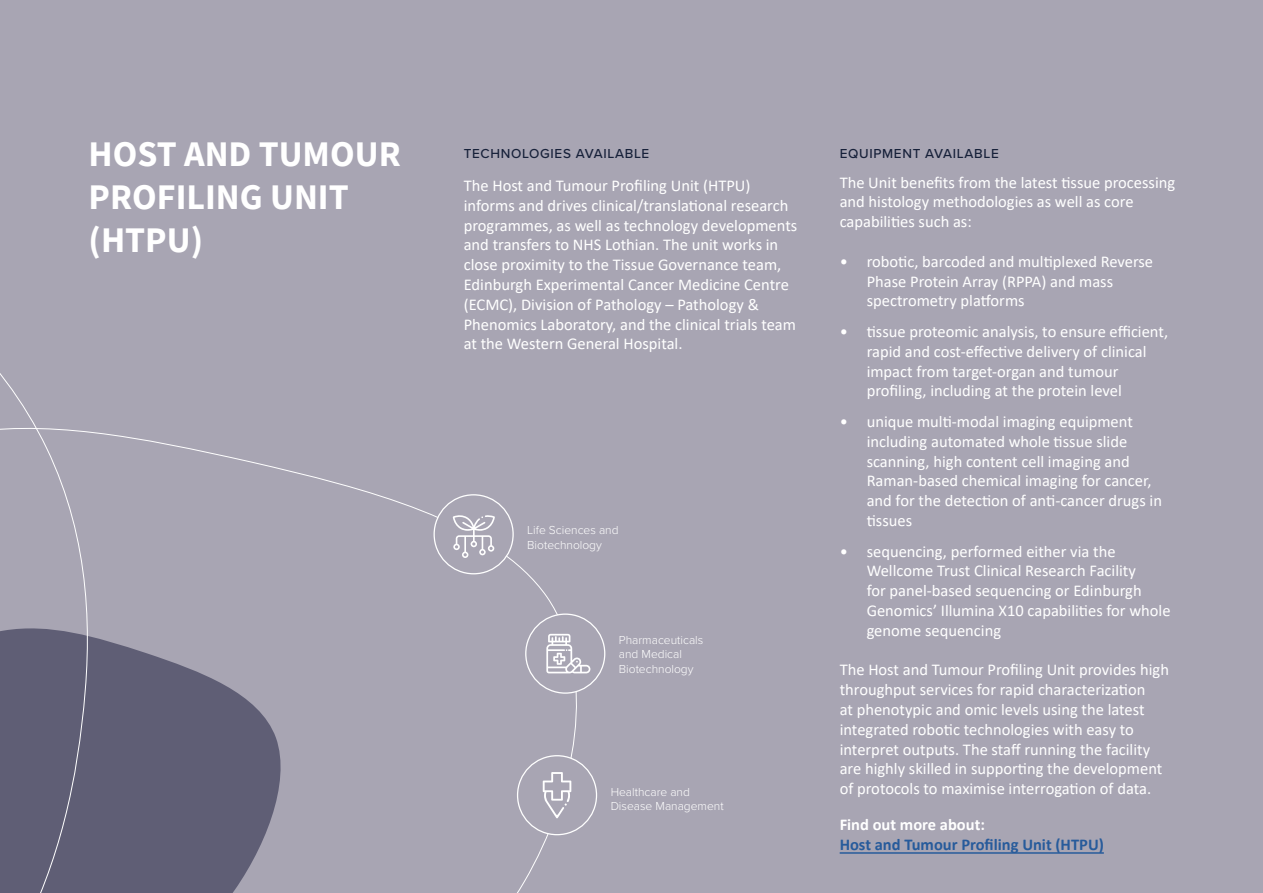
<style>
.page{position:relative;width:1263px;height:893px;background:#a8a5b3}
.page>*{position:absolute;margin:0;border:0;box-sizing:border-box;transform-origin:0 0}
.t1{font:700 36px/43.2px "Source Sans Pro";color:#fff}
.t2{font:16.5px/19.8px "Calibri";color:#fff}
.t3{font:700 16.5px "Calibri";color:#275b9b}
.t4{font:700 16.5px "Calibri";color:#fff}
.t5{font:500 13.5px "Proxima Nova";letter-spacing:.05em;color:#17213a}
.t6{font:300 12px/14.4px "Proxima Nova";color:#fff}
</style>
<div class="page">
<svg style="left:93px;top:432px;width:506px;height:461px"></svg>
<div style="left:434px;top:495px;width:79px;height:79px;background:#a8a5b3;border-radius:50%"></div>
<div style="left:433px;top:494px;width:81px;height:80px;border:1px solid #fff;border-radius:50%"></div>
<svg style="left:453px;top:515px;width:42px;height:43px"></svg>
<div style="left:526px;top:614px;width:79px;height:79px;background:#a8a5b3;border-radius:50%"></div>
<div style="left:525px;top:613px;width:80px;height:81px;border:1px solid #fff;border-radius:50%"></div>
<svg style="left:546px;top:634px;width:44px;height:39px"></svg>
<div style="left:518px;top:756px;width:78px;height:79px;background:#a8a5b3;border-radius:50%"></div>
<div style="left:517px;top:755px;width:80px;height:80px;border:1px solid #fff;border-radius:50%"></div>
<svg style="left:543px;top:772px;width:28px;height:46px"></svg>
<svg style="left:0;top:373px;width:93px;height:520px"></svg>
<hr style="left:840px;top:852px;width:264px;height:2px;background:#275b9b">
<h1 class="t1" style="left:89px;top:132px;width:314px">HOST AND TUMOUR<br>PROFILING UNIT (HTPU)</h1>
<p class="t5" style="left:464px;top:144px;width:187px">TECHNOLOGIES AVAILABLE</p>
<p class="t2" style="left:464px;top:175px;width:335px">The Host and Tumour Profiling Unit (HTPU) informs and drives clinical/translational research programmes, as well as technology developments and transfers to NHS Lothian. The unit works in close proximity to the Tissue Governance team, Edinburgh Experimental Cancer Medicine Centre (ECMC), Division of Pathology – Pathology &amp; Phenomics Laboratory, and the clinical trials team at the Western General Hospital.</p>
<p class="t6" style="left:527px;top:522px;width:93px">Life Sciences and<br>Biotechnology</p>
<p class="t6" style="left:619px;top:632px;width:86px">Pharmaceuticals and Medical<br>Biotechnology</p>
<p class="t6" style="left:611px;top:784px;width:115px">Healthcare and<br>Disease Management</p>
<p class="t5" style="left:840px;top:143px;width:161px">EQUIPMENT AVAILABLE</p>
<p class="t2" style="left:840px;top:172px;width:337px">The Unit benefits from the latest tissue processing and histology methodologies as well as core capabilities such as:</p>
<p class="t2" style="left:867px;top:251px;width:288px;text-indent:-27px">• robotic, barcoded and multiplexed Reverse<br>Phase Protein Array (RPPA) and mass spectrometry platforms</p>
<p class="t2" style="left:867px;top:321px;width:303px;text-indent:-27px">• tissue proteomic analysis, to ensure efficient, rapid and cost-effective delivery of clinical impact from target-organ and tumour profiling, including at the protein level</p>
<p class="t2" style="left:867px;top:411px;width:297px;text-indent:-27px">• unique multi-modal imaging equipment including automated whole tissue slide scanning, high content cell imaging and Raman-based chemical imaging for cancer, and for the detection of anti-cancer drugs in tissues</p>
<p class="t2" style="left:867px;top:541px;width:305px;text-indent:-27px">• sequencing, performed either via the Wellcome Trust Clinical Research Facility<br>for panel-based sequencing or Edinburgh Genomics’ Illumina X10 capabilities for whole genome sequencing</p>
<p class="t2" style="left:840px;top:660px;width:331px">The Host and Tumour Profiling Unit provides high throughput services for rapid characterization<br>at phenotypic and omic levels using the latest integrated robotic technologies with easy to interpret outputs. The staff running the facility are highly skilled in supporting the development of protocols to maximise interrogation of data.</p>
<p class="t4" style="left:840px;top:813px;width:147px">Find out more about:</p>
<p class="t3" style="left:840px;top:833px;width:266px">Host and Tumour Profiling Unit (HTPU)</p>
</div>
